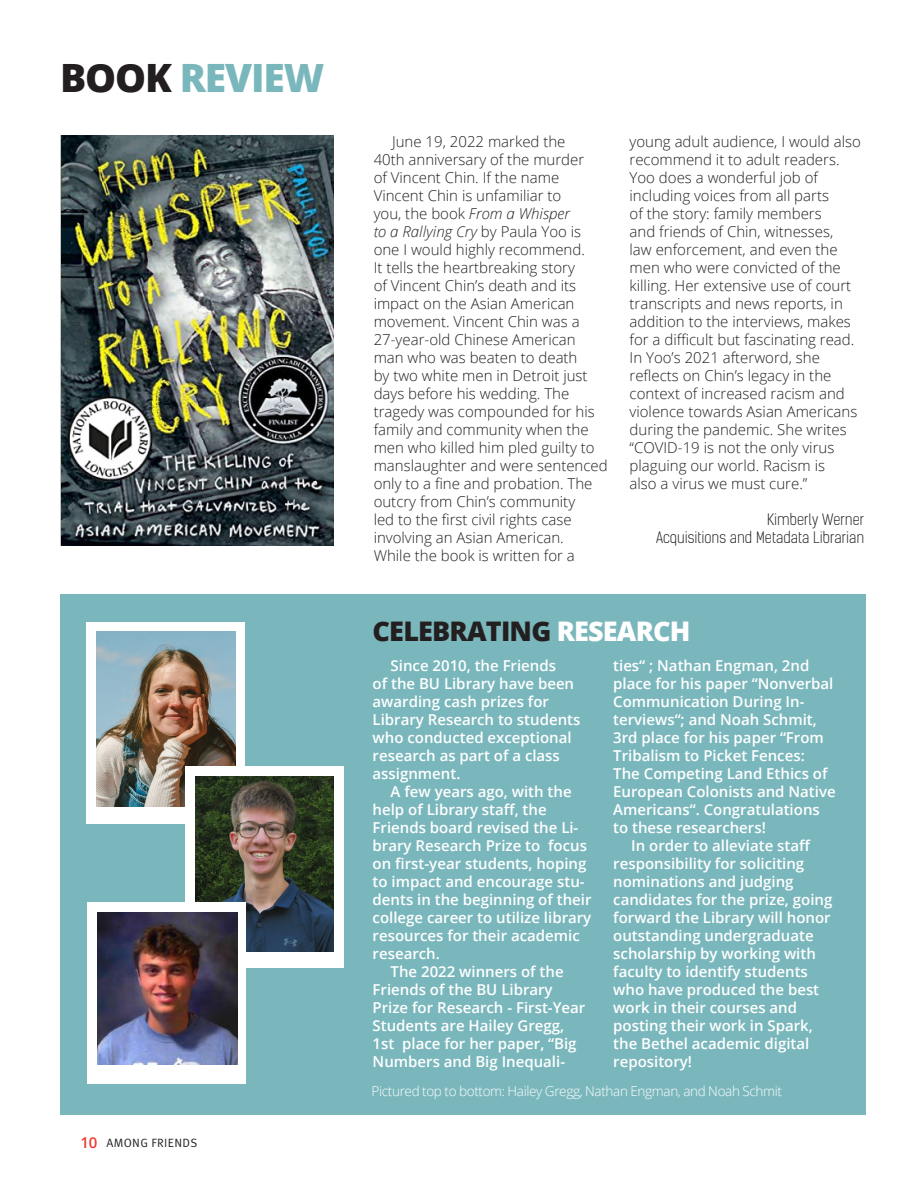
<style>
.page{position:relative;width:918px;height:1188px;background:#fff}
.page>*{position:absolute;margin:0;border:0;box-sizing:border-box;transform-origin:0 0}
.Title_2{font:800 39px "Open Sans";letter-spacing:-.03em;color:#7ab7bc}
.Title_2-2{font:800 27px "Open Sans";letter-spacing:-.03em;color:#231f20}
.Title_to_begin{font:300 15px/18px "Open Sans";color:#231f20}
.Paragraph___tab{font:600 15px/18px "Open Sans";color:#fff}
.Title_to_begin-2{font:300 15px "Kelson Sans";color:#231f20}
.Newsletter{font:300 13.5px "Open Sans";letter-spacing:-.025em;color:#fff}
.t1{font:12px "Meta Pro Norm";letter-spacing:.03em;color:#231f20}
.s1{color:#231f20}
.s2{font-family:"Open Sans";font-weight:600;font-size:15px;color:#ee3b31}
.s3{font-style:italic}
.s4{color:#fff}
</style>
<div class="page">
<img style="left:61px;top:136px;width:273px;height:409px">
<div style="left:60px;top:594px;width:806px;height:521px;background:#7ab7bc"></div>
<div style="left:87px;top:622px;width:158px;height:201px;background:#fff"></div>
<img style="left:97px;top:632px;width:138px;height:175px">
<div style="left:185px;top:766px;width:158px;height:202px;background:#fff"></div>
<img style="left:196px;top:776px;width:138px;height:175px">
<div style="left:88px;top:902px;width:158px;height:182px;background:#fff"></div>
<img style="left:98px;top:913px;width:140px;height:151px">
<p class="Title_2" style="left:60px;top:48px;width:266px"><span class="s1">BOOK</span> REVIEW</p>
<p class="t1" style="left:80px;top:1134px;width:119px"><span class="s2">10</span> AMONG FRIENDS</p>
<p class="Title_to_begin" style="left:374px;top:132px;width:236px;text-indent:18px">June 19, 2022 marked the<br>40th anniversary of the murder<br>of Vincent Chin. If the name<br>Vincent Chin is unfamiliar to<br>you, the book <span class="s3">From a Whisper<br>to a Rallying Cry</span> by Paula Yoo is one I would highly recommend.<br>It tells the heartbreaking story<br>of Vincent Chin’s death and its impact on the Asian American movement. Vincent Chin was a<br>27-year-old Chinese American man who was beaten to death<br>by two white men in Detroit just days before his wedding. The tragedy was compounded for his family and community when the men who killed him pled guilty to manslaughter and were sentenced only to a fine and probation. The outcry from Chin’s community<br>led to the first civil rights case involving an Asian American.<br>While the book is written for a</p>
<p class="Title_to_begin" style="left:630px;top:132px;width:233px">young adult audience, I would also recommend it to adult readers.<br>Yoo does a wonderful job of including voices from all parts<br>of the story: family members<br>and friends of Chin, witnesses,<br>law enforcement, and even the men who were convicted of the killing. Her extensive use of court transcripts and news reports, in addition to the interviews, makes for a difficult but fascinating read.<br>In Yoo’s 2021 afterword, she reflects on Chin’s legacy in the context of increased racism and violence towards Asian Americans during the pandemic. She writes “COVID-19 is not the only virus plaguing our world. Racism is<br>also a virus we must cure.”</p>
<p class="Title_to_begin-2" style="left:767px;top:511px;width:99px">Kimberly Werner</p>
<p class="Title_to_begin-2" style="left:656px;top:529px;width:210px">Acquisitions and Metadata Librarian</p>
<p class="Title_2-2" style="left:373px;top:611px;width:320px">CELEBRATING <span class="s4">RESEARCH</span></p>
<p class="Paragraph___tab" style="left:373px;top:656px;width:209px;text-indent:18px">Since 2010, the Friends<br>of the BU Library have been awarding cash prizes for<br>Library Research to students who conducted exceptional research as part of a class assignment.</p>
<p class="Paragraph___tab" style="left:373px;top:782px;width:220px;text-indent:18px">A few years ago, with the help of Library staff, the<br>Friends board revised the Li&shy;brary Research Prize to focus on first-year students, hoping to impact and encourage stu&shy;dents in the beginning of their college career to utilize library resources for their academic research.</p>
<p class="Paragraph___tab" style="left:373px;top:962px;width:214px;text-indent:18px">The 2022 winners of the<br>Friends of the BU Library<br>Prize for Research - First-Year<br>Students are Hailey Gregg,<br>1st place for her paper, “Big<br>Numbers and Big Inequali-</p>
<p class="Paragraph___tab" style="left:613px;top:656px;width:224px">ties“ ; Nathan Engman, 2nd place for his paper “Nonverbal<br>Communication During In&shy;terviews“; and Noah Schmit,<br>3rd place for his paper “From<br>Tribalism to Picket Fences:<br>The Competing Land Ethics of<br>European Colonists and Native<br>Americans“. Congratulations to these researchers!</p>
<p class="Paragraph___tab" style="left:613px;top:836px;width:221px;text-indent:18px">In order to alleviate staff responsibility for soliciting nominations and judging candidates for the prize, going forward the Library will honor outstanding undergraduate scholarship by working with faculty to identify students who have produced the best work in their courses and posting their work in Spark, the Bethel academic digital repository!</p>
<p class="Newsletter" style="left:372px;top:1082px;width:412px">Pictured top to bottom: Hailey Gregg, Nathan Engman, and Noah Schmit</p>
</div>
